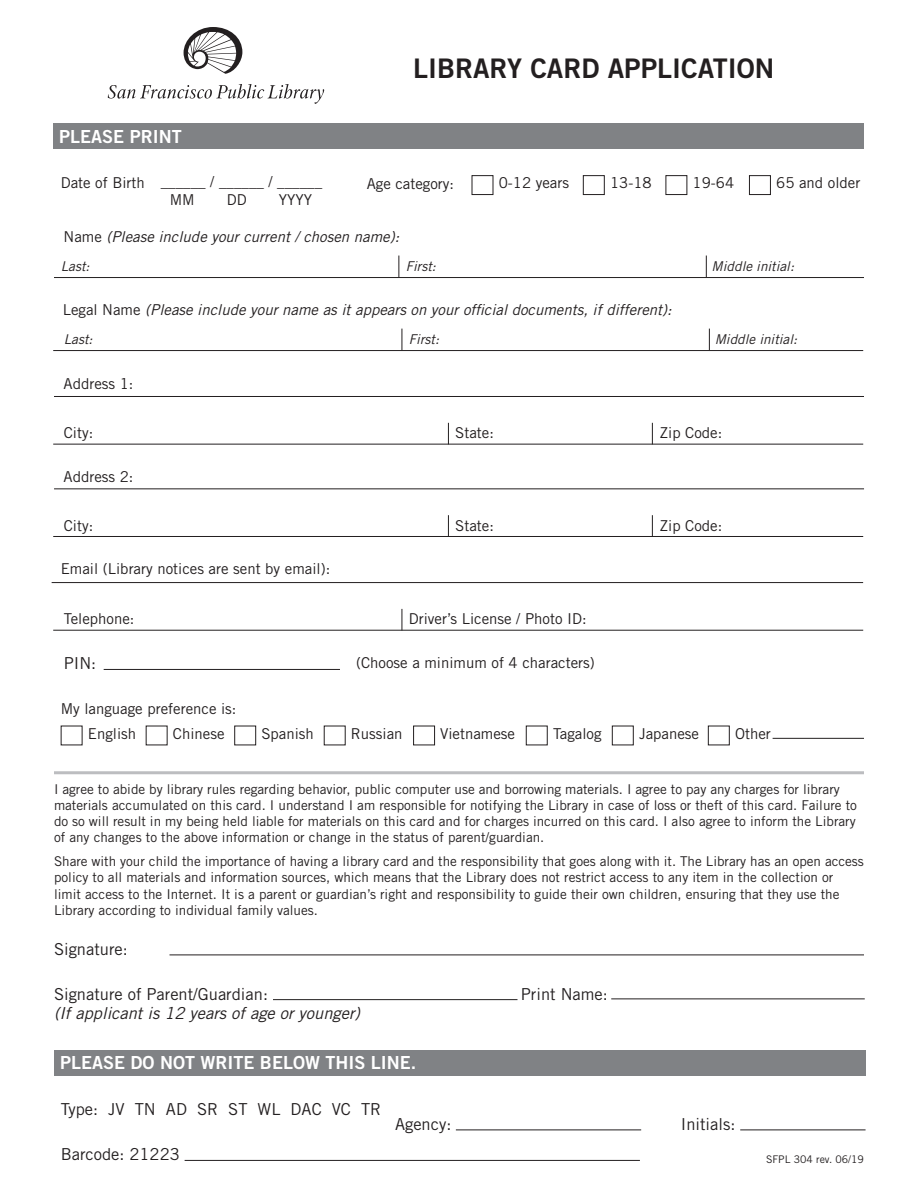
<style>
.page{position:relative;width:918px;height:1188px;background:#fff}
.page>*{position:absolute;margin:0;border:0;box-sizing:border-box;transform-origin:0 0}
.t1{font:27px "Trade Gothic Bold Two";color:#231f20}
.t2{font:18px "Trade Gothic Bold Two";color:#fff}
.t3{font:16.5px "Trade Gothic";color:#231f20}
.t4{font:italic 16.5px "Trade Gothic";color:#231f20}
.t5{font:15px "Trade Gothic";color:#231f20}
.t6{font:italic 15px "Trade Gothic";color:#231f20}
.t7{font:13.5px/16.2px "Trade Gothic";color:#231f20}
.t8{font:italic 13.5px "Trade Gothic";color:#231f20}
.t9{font:10.5px "Trade Gothic";color:#231f20}
.s1{font-style:normal}
</style>
<div class="page">
<svg style="left:108px;top:27px;width:216px;height:77px"></svg>
<div style="left:53px;top:123px;width:811px;height:26px;background:#808285"></div>
<div style="left:472px;top:175px;width:21px;height:20px;border:1px solid #231f20"></div>
<div style="left:583px;top:175px;width:22px;height:20px;border:1px solid #231f20"></div>
<div style="left:666px;top:175px;width:21px;height:20px;border:1px solid #231f20"></div>
<div style="left:749px;top:175px;width:22px;height:20px;border:1px solid #231f20"></div>
<div style="left:234px;top:726px;width:22px;height:19px;border:1px solid #231f20"></div>
<div style="left:413px;top:726px;width:22px;height:19px;border:1px solid #231f20"></div>
<div style="left:526px;top:726px;width:22px;height:19px;border:1px solid #231f20"></div>
<div style="left:612px;top:726px;width:22px;height:19px;border:1px solid #231f20"></div>
<div style="left:708px;top:726px;width:22px;height:19px;border:1px solid #231f20"></div>
<hr style="left:773px;top:738px;width:91px;height:1px;background:#231f20">
<hr style="left:104px;top:669px;width:236px;height:1px;background:#231f20">
<hr style="left:54px;top:771px;width:810px;height:3px;background:#bcbdc0">
<hr style="left:170px;top:955px;width:694px;height:1px;background:#231f20">
<div style="left:54px;top:1050px;width:812px;height:26px;background:#808285"></div>
<hr style="left:456px;top:1130px;width:185px;height:1px;background:#231f20">
<hr style="left:740px;top:1130px;width:126px;height:1px;background:#231f20">
<hr style="left:273px;top:999px;width:245px;height:1px;background:#231f20">
<hr style="left:611px;top:999px;width:254px;height:1px;background:#231f20">
<hr style="left:185px;top:1160px;width:455px;height:1px;background:#231f20">
<hr style="left:52px;top:582px;width:811px;height:1px;background:#231f20">
<hr style="left:54px;top:277px;width:810px;height:1px;background:#231f20">
<svg style="left:706px;top:256px;width:1px;height:21px"></svg>
<svg style="left:398px;top:256px;width:1px;height:21px"></svg>
<hr style="left:53px;top:350px;width:810px;height:1px;background:#231f20">
<svg style="left:709px;top:329px;width:1px;height:21px"></svg>
<svg style="left:402px;top:329px;width:1px;height:21px"></svg>
<hr style="left:54px;top:396px;width:810px;height:1px;background:#231f20">
<hr style="left:54px;top:488px;width:810px;height:1px;background:#231f20">
<hr style="left:53px;top:536px;width:810px;height:1px;background:#231f20">
<svg style="left:652px;top:515px;width:1px;height:21px"></svg>
<svg style="left:448px;top:515px;width:1px;height:21px"></svg>
<hr style="left:53px;top:630px;width:810px;height:1px;background:#231f20">
<svg style="left:402px;top:609px;width:1px;height:21px"></svg>
<hr style="left:53px;top:444px;width:810px;height:1px;background:#231f20">
<svg style="left:652px;top:423px;width:1px;height:21px"></svg>
<svg style="left:448px;top:423px;width:1px;height:21px"></svg>
<p class="t2" style="left:59px;top:125px;width:124px">PLEASE PRINT</p>
<p class="t5" style="left:61px;top:173px;width:86px">Date of Birth</p>
<p class="t5" style="left:161px;top:172px;width:163px">______ / ______ / ______</p>
<p class="t5" style="left:170px;top:190px;width:26px">MM</p>
<p class="t5" style="left:227px;top:190px;width:22px">DD</p>
<p class="t5" style="left:279px;top:190px;width:35px">YYYY</p>
<p class="t1" style="left:413px;top:52px;width:363px">LIBRARY CARD APPLICATION</p>
<p class="t5" style="left:367px;top:175px;width:89px">Age category:</p>
<p class="t5" style="left:499px;top:174px;width:72px">0-12 years</p>
<p class="t5" style="left:610px;top:174px;width:43px">13-18</p>
<p class="t5" style="left:693px;top:174px;width:43px">19-64</p>
<p class="t5" style="left:776px;top:174px;width:86px">65 and older</p>
<p class="t6" style="left:64px;top:228px;width:337px"><span class="s1">Name</span> (Please include your current / chosen name):</p>
<p class="t8" style="left:61px;top:258px;width:30px">Last:</p>
<p class="t8" style="left:406px;top:258px;width:32px">First:</p>
<p class="t8" style="left:712px;top:258px;width:84px">Middle initial:</p>
<p class="t6" style="left:63px;top:301px;width:611px"><span class="s1">Legal Name</span> (Please include your name as it appears on your official documents, if different):</p>
<p class="t8" style="left:64px;top:332px;width:30px">Last:</p>
<p class="t8" style="left:409px;top:332px;width:32px">First:</p>
<p class="t8" style="left:715px;top:332px;width:84px">Middle initial:</p>
<p class="t5" style="left:64px;top:374px;width:71px">Address 1:</p>
<p class="t5" style="left:64px;top:424px;width:31px">City:</p>
<p class="t5" style="left:455px;top:424px;width:40px">State:</p>
<p class="t5" style="left:660px;top:424px;width:64px">Zip Code:</p>
<p class="t5" style="left:64px;top:468px;width:71px">Address 2:</p>
<p class="t5" style="left:64px;top:516px;width:31px">City:</p>
<p class="t5" style="left:455px;top:516px;width:40px">State:</p>
<p class="t5" style="left:660px;top:516px;width:64px">Zip Code:</p>
<p class="t5" style="left:61px;top:560px;width:271px">Email (Library notices are sent by email):</p>
<p class="t5" style="left:64px;top:610px;width:72px">Telephone:</p>
<p class="t5" style="left:409px;top:610px;width:179px">Driver’s License / Photo ID:</p>
<p class="t3" style="left:64px;top:653px;width:34px">PIN:</p>
<p class="t5" style="left:356px;top:654px;width:240px">(Choose a minimum of 4 characters)</p>
<p class="t5" style="left:61px;top:700px;width:177px">My language preference is:</p>
<p class="t5" style="left:88px;top:724px;width:50px">English</p>
<p class="t5" style="left:173px;top:724px;width:53px">Chinese</p>
<p class="t5" style="left:261px;top:724px;width:54px">Spanish</p>
<p class="t5" style="left:351px;top:724px;width:53px">Russian</p>
<p class="t5" style="left:440px;top:724px;width:76px">Vietnamese</p>
<p class="t5" style="left:553px;top:724px;width:50px">Tagalog</p>
<p class="t5" style="left:639px;top:724px;width:61px">Japanese</p>
<p class="t5" style="left:735px;top:724px;width:37px">Other</p>
<p class="t7" style="left:54px;top:780px;width:804px">I agree to abide by library rules regarding behavior, public computer use and borrowing materials. I agree to pay any charges for library materials accumulated on this card. I understand I am responsible for notifying the Library in case of loss or theft of this card. Failure to do so will result in my being held liable for materials on this card and for charges incurred on this card. I also agree to inform the Library of any changes to the above information or change in the status of parent/guardian.</p>
<p class="t7" style="left:54px;top:853px;width:811px">Share with your child the importance of having a library card and the responsibility that goes along with it. The Library has an open access policy to all materials and information sources, which means that the Library does not restrict access to any item in the collection or<br>limit access to the Internet. It is a parent or guardian’s right and responsibility to guide their own children, ensuring that they use the</p>
<p class="t7" style="left:54px;top:902px;width:265px">Library according to individual family values.</p>
<p class="t3" style="left:54px;top:939px;width:75px">Signature:</p>
<p class="t3" style="left:54px;top:984px;width:216px">Signature of Parent/Guardian:</p>
<p class="t4" style="left:54px;top:1003px;width:308px">(If applicant is 12 years of age or younger)</p>
<p class="t2" style="left:60px;top:1052px;width:358px">PLEASE DO NOT WRITE BELOW THIS LINE.</p>
<p class="t3" style="left:61px;top:1099px;width:322px">Type: JV TN AD SR ST WL DAC VC TR</p>
<p class="t3" style="left:61px;top:1144px;width:121px">Barcode: 21223</p>
<p class="t3" style="left:395px;top:1114px;width:58px">Agency:</p>
<p class="t3" style="left:521px;top:984px;width:89px">Print Name:</p>
<p class="t3" style="left:681px;top:1114px;width:56px">Initials:</p>
<p class="t9" style="left:766px;top:1152px;width:99px">SFPL 304 rev. 06/19</p>
</div>
